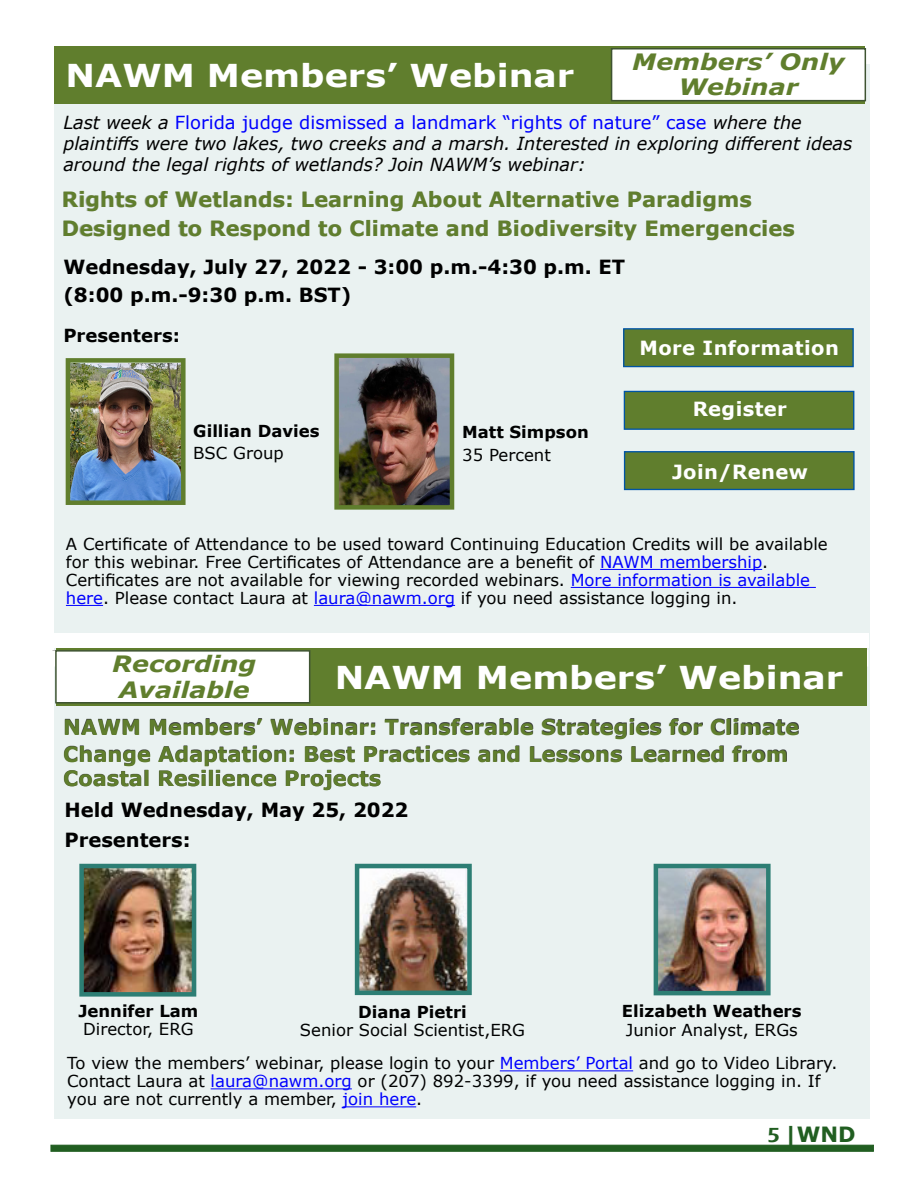
<style>
.page{position:relative;width:918px;height:1188px;background:#fff}
.page>*{position:absolute;margin:0;border:0;box-sizing:border-box;transform-origin:0 0}
.t1{font:700 31.5px "Verdana";color:#fff;scale:1.11 1}
.t2{font:italic 700 22.5px/25.5px "Verdana";color:#607e2d;text-align:center;scale:1.13 1}
.t3{font:700 21px/28.5px "Verdana";color:#607e2d}
.t4{font:700 21px "Verdana";color:#215e21}
.t5{font:700 19.5px/27.8px "Verdana";color:#000}
.t6{font:700 19.5px "Verdana";letter-spacing:.02em;color:#fff}
.t7{font:700 19.5px "Verdana";color:#000101}
.t8{font:italic 18px/21px "Verdana";color:#000}
.t9{font:700 18px "Verdana";color:#000101}
.t10{font:16.5px/18px "Verdana";color:#000101}
.t11{font:700 16.5px "Verdana";color:#000101}
.s1{font-style:normal;color:#00f}
.s2{color:#00f}
.s3{font-family:"Eras ITC";font-weight:600}
</style>
<div class="page">
<div style="left:50px;top:1145px;width:824px;height:7px;background:#215e21;border:1px solid #215e21"></div>
<div style="left:54px;top:65px;width:815px;height:1054px;background:#eaf2f1"></div>
<div style="left:55px;top:46px;width:810px;height:58px;background:#607e2d"></div>
<svg style="left:623px;top:328px;width:231px;height:40px;background:#5b7d3a"></svg>
<div style="left:64px;top:191px;width:730px;height:49px;background:#000;opacity:.22"></div>
<div style="left:64px;top:719px;width:734px;height:71px;background:#000;opacity:.75"></div>
<img style="left:79px;top:863px;width:118px;height:134px">
<img style="left:354px;top:863px;width:118px;height:133px">
<img style="left:653px;top:863px;width:118px;height:133px">
<img style="left:65px;top:358px;width:121px;height:147px">
<img style="left:334px;top:353px;width:121px;height:157px">
<hr style="left:600px;top:569px;width:162px;height:1px;background:#00f">
<hr style="left:571px;top:587px;width:245px;height:1px;background:#00f">
<hr style="left:66px;top:605px;width:37px;height:1px;background:#00f">
<hr style="left:314px;top:605px;width:141px;height:1px;background:#00f">
<svg style="left:623px;top:390px;width:232px;height:40px;background:#5c7e3b"></svg>
<hr style="left:500px;top:1070px;width:133px;height:1px;background:#00f">
<hr style="left:211px;top:1088px;width:141px;height:1px;background:#00f">
<hr style="left:343px;top:1106px;width:73px;height:1px;background:#00f">
<svg style="left:623px;top:451px;width:232px;height:40px;background:#5c7e3b"></svg>
<div style="left:57px;top:649px;width:810px;height:57px;background:#607e2d"></div>
<div style="left:611px;top:48px;width:255px;height:53px;background:#fff;border:2px solid #3f5432"></div>
<div style="left:55px;top:650px;width:255px;height:54px;background:#fff;border:2px solid #3f5432"></div>
<div style="left:54px;top:633px;width:815px;height:15px;background:#fff"></div>
<h1 class="t1" style="left:66px;top:53px;width:460px">NAWM Members’ Webinar</h1>
<h2 class="t2" style="left:632px;top:48px;width:189px">Members’ Only<br>Webinar</h2>
<p class="t8" style="left:63px;top:112px;width:791px">Last week a <span class="s1">Florida judge dismissed a landmark “rights of nature” case</span> where the plaintiffs were two lakes, two creeks and a marsh. Interested in exploring different ideas around the legal rights of wetlands? Join NAWM’s webinar:</p>
<p class="t3" style="left:62px;top:185px;width:734px">Rights of Wetlands: Learning About Alternative Paradigms<br>Designed to Respond to Climate and Biodiversity Emergencies</p>
<p class="t5" style="left:63px;top:252px;width:563px">Wednesday, July 27, 2022 - 3:00 p.m.-4:30 p.m. ET (8:00 p.m.-9:30 p.m. BST)</p>
<p class="t9" style="left:63px;top:323px;width:118px">Presenters:</p>
<p class="t6" style="left:640px;top:334px;width:201px">More Information</p>
<p class="t11" style="left:193px;top:419px;width:128px">Gillian Davies</p>
<p class="t10" style="left:193px;top:444px;width:92px">BSC Group</p>
<p class="t11" style="left:462px;top:420px;width:128px">Matt Simpson</p>
<p class="t10" style="left:462px;top:445px;width:90px">35 Percent</p>
<p class="t6" style="left:693px;top:395px;width:96px">Register</p>
<p class="t6" style="left:672px;top:458px;width:137px">Join/Renew</p>
<p class="t10" style="left:66px;top:535px;width:763px">A Certificate of Attendance to be used toward Continuing Education Credits will be available for this webinar. Free Certificates of Attendance are a benefit of <span class="s2">NAWM membership</span>.<br>Certificates are not available for viewing recorded webinars. <span class="s2">More information is available here</span>. Please contact Laura at <span class="s2">laura@nawm.org</span> if you need assistance logging in.</p>
<h2 class="t2" style="left:112px;top:651px;width:129px;text-align:left">Recording<br>Available</h2>
<h1 class="t1" style="left:335px;top:656px;width:460px">NAWM Members’ Webinar</h1>
<p class="t3" style="left:63px;top:713px;width:737px;line-height:27px">NAWM Members’ Webinar: Transferable Strategies for Climate<br>Change Adaptation: Best Practices and Lessons Learned from</p>
<p class="t3" style="left:63px;top:763px;width:319px">Coastal Resilience Projects</p>
<p class="t5" style="left:64px;top:796px;width:346px">Held Wednesday, May 25, 2022</p>
<p class="t7" style="left:64px;top:826px;width:128px">Presenters:</p>
<p class="t11" style="left:78px;top:999px;width:122px">Jennifer Lam</p>
<p class="t10" style="left:83px;top:1020px;width:112px">Director, ERG</p>
<p class="t11" style="left:358px;top:1000px;width:110px">Diana Pietri</p>
<p class="t10" style="left:300px;top:1020px;width:227px">Senior Social Scientist,ERG</p>
<p class="t11" style="left:622px;top:999px;width:181px">Elizabeth Weathers</p>
<p class="t10" style="left:626px;top:1021px;width:173px">Junior Analyst, ERGs</p>
<p class="t10" style="left:67px;top:1054px;width:772px">To view the members’ webinar, please login to your <span class="s2">Members’ Portal</span> and go to Video Library.<br>Contact Laura at <span class="s2">laura@nawm.org</span> or (207) 892-3399, if you need assistance logging in. If you are not currently a member, <span class="s2">join here</span>.</p>
<p class="t4" style="left:767px;top:1120px;width:90px"><span class="s3">5</span> |WND</p>
</div>
